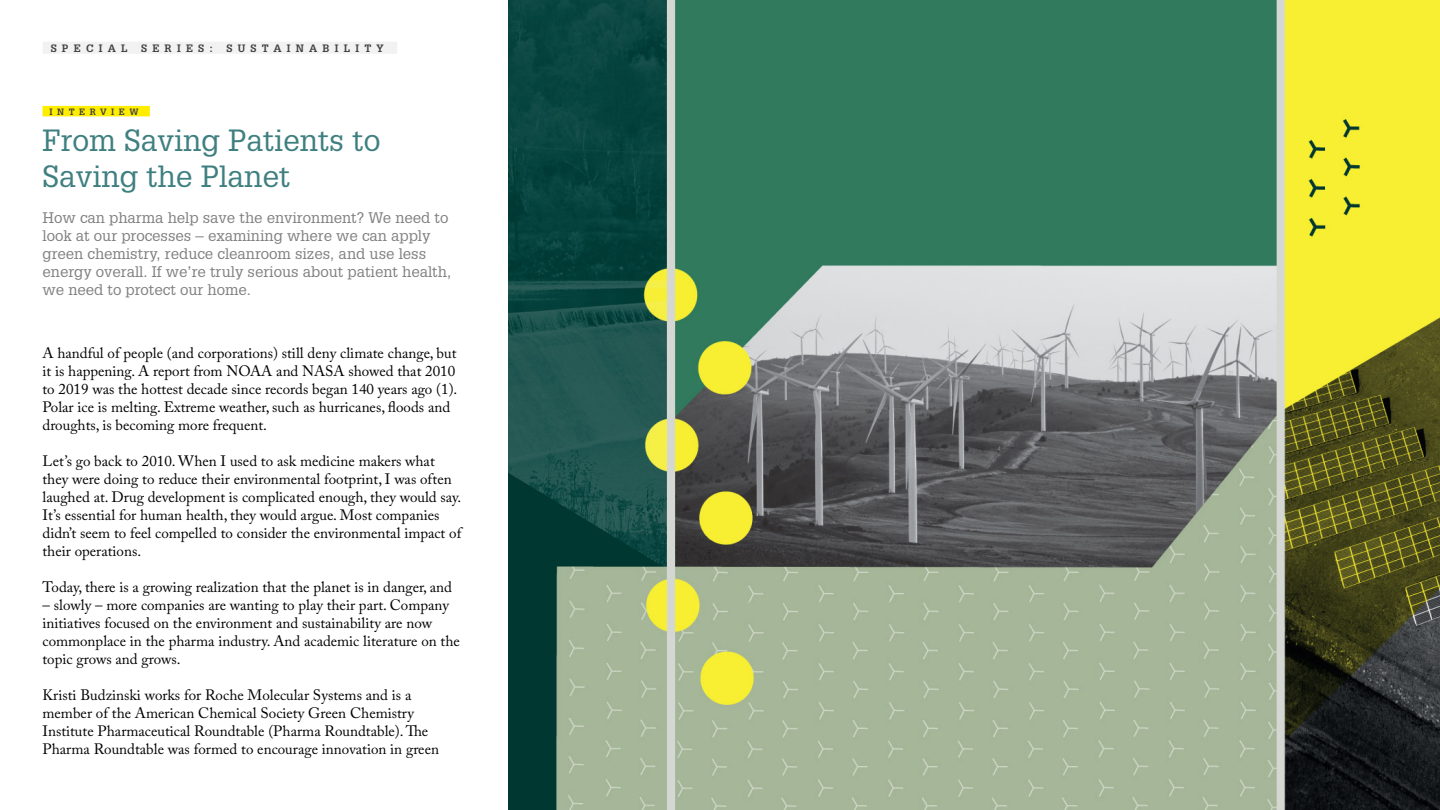
<style>
.page{position:relative;width:1440px;height:810px;background:#fff}
.page>*{position:absolute;margin:0;border:0;box-sizing:border-box;transform-origin:0 0}
.t1{font:30px/36px "Glypha LT Std";color:#3f7f80}
.t2{font:15px/18px "Adobe Caslon Pro";color:#000}
.t3{font:15px/18px "Glypha LT Std";color:#808080}
.t4{font:700 10.5px "Glypha LT Std";letter-spacing:.5em;color:#404040}
.t5{font:700 9px "Glypha LT Std";letter-spacing:.5em;color:#404040}
</style>
<div class="page">
<img style="left:508px;top:0;width:932px;height:810px">
<div style="left:43px;top:106px;width:107px;height:10px;background:#ffed00"></div>
<div style="left:43px;top:42px;width:354px;height:12px;background:#f2f2f2"></div>
<p class="t4" style="left:51px;top:41px;width:79px">SPECIAL</p>
<p class="t4" style="left:141px;top:41px;width:73px">SERIES:</p>
<p class="t4" style="left:226px;top:41px;width:159px">SUSTAINABILITY</p>
<p class="t5" style="left:50px;top:106px;width:90px">INTERVIEW</p>
<h1 class="t1" style="left:43px;top:121px;width:339px">From Saving Patients to<br>Saving the Planet</h1>
<p class="t3" style="left:43px;top:208px;width:410px">How can pharma help save the environment? We need to look at our processes – examining where we can apply green chemistry, reduce cleanroom sizes, and use less energy overall. If we’re truly serious about patient health, we need to protect our home.</p>
<p class="t2" style="left:43px;top:343px;width:416px">A handful of people (and corporations) still deny climate change, but it is happening. A report from NOAA and NASA showed that 2010 to 2019 was the hottest decade since records began 140 years ago (1).<br>Polar ice is melting. Extreme weather, such as hurricanes, floods and droughts, is becoming more frequent.</p>
<p class="t2" style="left:43px;top:451px;width:420px">Let’s go back to 2010. When I used to ask medicine makers what they were doing to reduce their environmental footprint, I was often laughed at. Drug development is complicated enough, they would say.<br>It’s essential for human health, they would argue. Most companies didn’t seem to feel compelled to consider the environmental impact of their operations.</p>
<p class="t2" style="left:43px;top:577px;width:411px">Today, there is a growing realization that the planet is in danger, and</p>
<p class="t2" style="left:43px;top:595px;width:419px">– slowly – more companies are wanting to play their part. Company initiatives focused on the environment and sustainability are now commonplace in the pharma industry. And academic literature on the topic grows and grows.</p>
<p class="t2" style="left:43px;top:685px;width:398px">Kristi Budzinski works for Roche Molecular Systems and is a member of the American Chemical Society Green Chemistry Institute Pharmaceutical Roundtable (Pharma Roundtable). The Pharma Roundtable was formed to encourage innovation in green</p>
</div>
